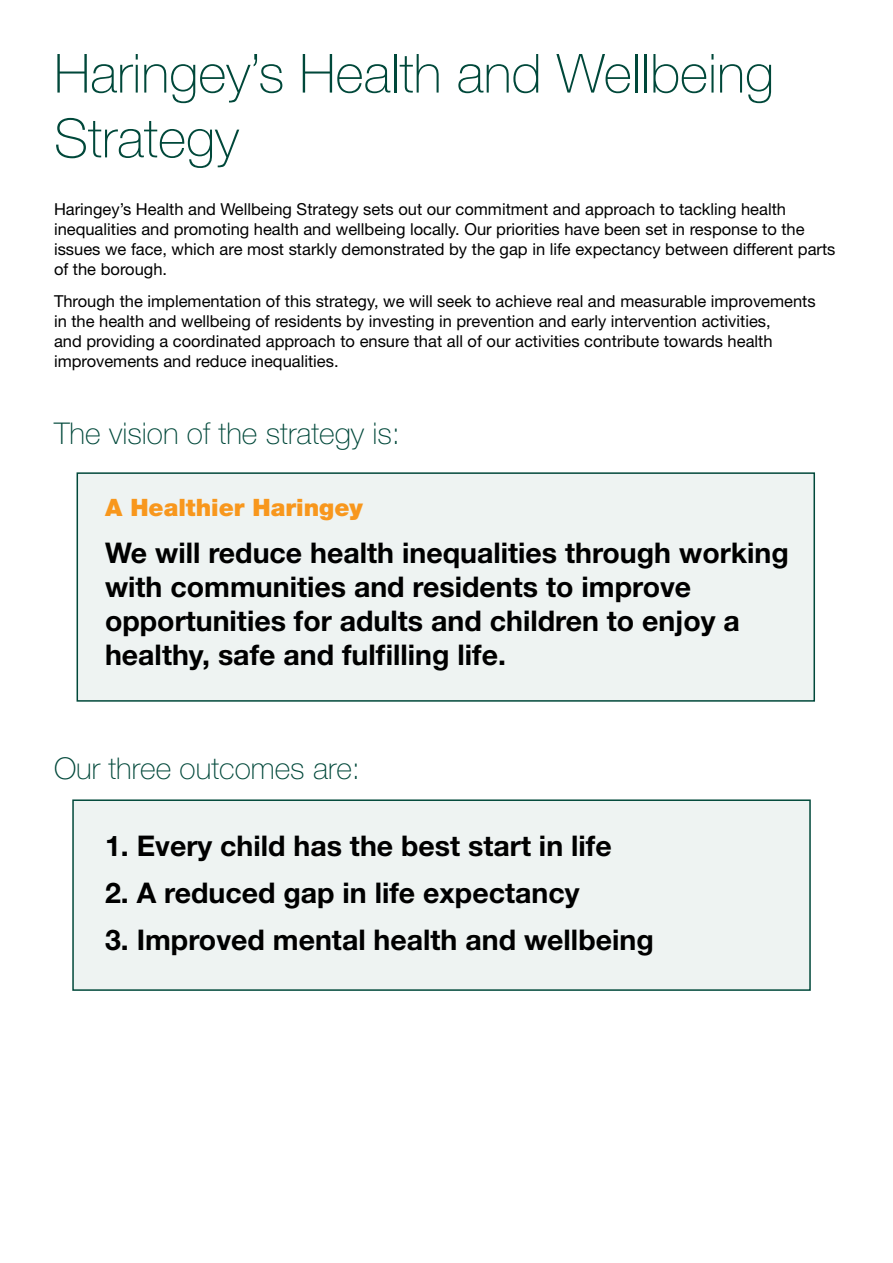
<style>
.page{position:relative;width:893px;height:1263px;background:#fff}
.page>*{position:absolute;margin:0;border:0;box-sizing:border-box;transform-origin:0 0}
.t1{font:100 54px/64.8px "Helvetica Neue LT Std";color:#00483a}
.t2{font:100 30px "Helvetica Neue LT Std";color:#00483a}
.t3{font:700 28.5px/34.2px "Helvetica Neue LT Std";color:#000}
.t4{font:900 24px "Helvetica Neue LT Std";color:#f8971d}
.t5{font:16.5px/19.8px "Helvetica Neue LT Std";color:#000}
</style>
<div class="page">
<div style="left:72px;top:799px;width:739px;height:192px;background:#eef3f2;border:2px solid #00483a"></div>
<div style="left:77px;top:472px;width:738px;height:230px;background:#eef3f2;border:2px solid #00483a"></div>
<h1 class="t1" style="left:54px;top:41px;width:722px">Haringey’s Health and Wellbeing<br>Strategy</h1>
<p class="t5" style="left:54px;top:199px;width:783px">Haringey’s Health and Wellbeing Strategy sets out our commitment and approach to tackling health inequalities and promoting health and wellbeing locally. Our priorities have been set in response to the issues we face, which are most starkly demonstrated by the gap in life expectancy between different parts of the borough.</p>
<p class="t5" style="left:54px;top:291px;width:763px">Through the implementation of this strategy, we will seek to achieve real and measurable improvements in the health and wellbeing of residents by investing in prevention and early intervention activities,<br>and providing a coordinated approach to ensure that all of our activities contribute towards health improvements and reduce inequalities.</p>
<h2 class="t2" style="left:54px;top:417px;width:348px">The vision of the strategy is:</h2>
<h3 class="t4" style="left:105px;top:493px;width:259px">A Healthier Haringey</h3>
<h3 class="t3" style="left:105px;top:535px;width:685px">We will reduce health inequalities through working with communities and residents to improve opportunities for adults and children to enjoy a healthy, safe and fulfilling life.</h3>
<h2 class="t2" style="left:54px;top:751px;width:308px">Our three outcomes are:</h2>
<h3 class="t3" style="left:105px;top:828px;width:508px">1. Every child has the best start in life</h3>
<h3 class="t3" style="left:105px;top:875px;width:476px">2. A reduced gap in life expectancy</h3>
<h3 class="t3" style="left:105px;top:922px;width:550px">3. Improved mental health and wellbeing</h3>
</div>
